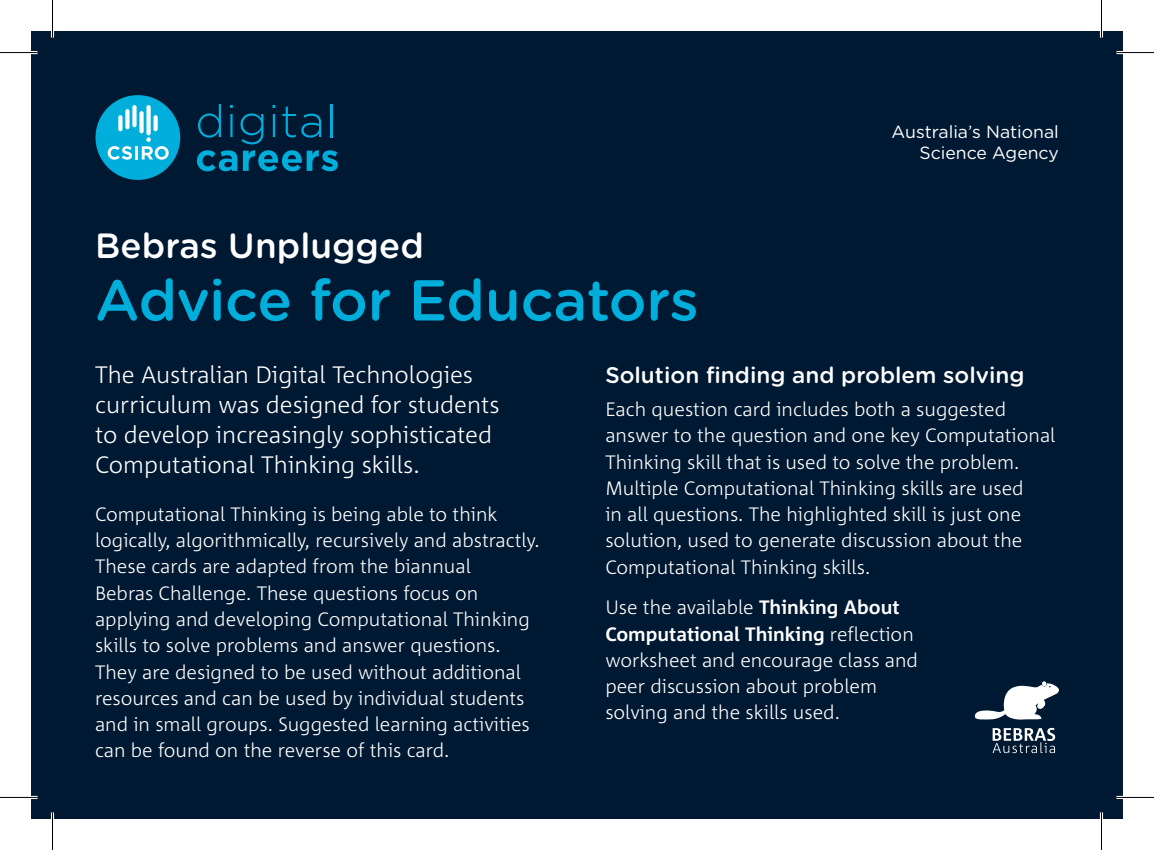
<style>
.page{position:relative;width:1154px;height:850px;background:#fff}
.page>*{position:absolute;margin:0;border:0;box-sizing:border-box;transform-origin:0 0}
.t1{font:500 57.5px "Gotham Rounded";letter-spacing:-.005em;color:#00aedc}
.t2{font:500 35px "Gotham Rounded";color:#fff}
.t3{font:300 23.75px/30px "Corpid C1";color:#fff}
.t4{font:500 22.5px "Gotham Rounded";color:#fff}
.t5{font:300 19.5px/26.2px "Corpid C1";color:#fff}
.t6{font:17.5px/21.2px "Gotham Rounded";color:#fff;text-align:right}
.s1{font-weight:700}
</style>
<div class="page">
<div style="left:31px;top:31px;width:1092px;height:787px;background:#001932"></div>
<svg style="left:992px;top:727px;width:63px;height:25px"></svg>
<svg style="left:975px;top:681px;width:84px;height:38px"></svg>
<div style="left:95px;top:95px;width:85px;height:85px;background:#00aedc;border-radius:50%"></div>
<svg style="left:108px;top:137px;width:61px;height:23px"></svg>
<div style="left:139px;top:111px;width:5px;height:22px;background:#fff;border-radius:2px"></div>
<div style="left:125px;top:109px;width:5px;height:20px;background:#fff;border-radius:2px"></div>
<div style="left:153px;top:115px;width:5px;height:16px;background:#fff;border-radius:2px"></div>
<svg style="left:118px;top:115px;width:4px;height:16px"></svg>
<div style="left:146px;top:105px;width:5px;height:30px;background:#fff;border-radius:2px"></div>
<div style="left:132px;top:105px;width:5px;height:22px;background:#fff;border-radius:2px"></div>
<svg style="left:198px;top:104px;width:23px;height:33px"></svg>
<hr style="left:230px;top:114px;width:3px;height:23px;background:#00aedc">
<svg style="left:240px;top:113px;width:23px;height:31px"></svg>
<hr style="left:273px;top:114px;width:2px;height:23px;background:#00aedc">
<svg style="left:282px;top:107px;width:39px;height:30px"></svg>
<hr style="left:330px;top:104px;width:2px;height:33px;background:#00aedc">
<svg style="left:197px;top:150px;width:40px;height:21px"></svg>
<svg style="left:243px;top:150px;width:95px;height:21px"></svg>
<hr style="left:0;top:51px;width:38px;height:3px;background:#fff">
<hr style="left:1116px;top:51px;width:38px;height:3px;background:#fff">
<hr style="left:0;top:795px;width:38px;height:3px;background:#fff">
<hr style="left:1116px;top:795px;width:38px;height:3px;background:#fff">
<hr style="left:51px;top:0;width:3px;height:38px;background:#fff">
<hr style="left:51px;top:812px;width:3px;height:37px;background:#fff">
<hr style="left:1100px;top:0;width:3px;height:38px;background:#fff">
<hr style="left:1100px;top:812px;width:3px;height:37px;background:#fff">
<hr style="left:0;top:52px;width:38px;height:1px;background:#000">
<hr style="left:1116px;top:52px;width:38px;height:1px;background:#000">
<hr style="left:0;top:796px;width:38px;height:1px;background:#000">
<hr style="left:1116px;top:796px;width:38px;height:1px;background:#000">
<hr style="left:52px;top:0;width:1px;height:38px;background:#000">
<hr style="left:52px;top:812px;width:1px;height:37px;background:#000">
<hr style="left:1101px;top:0;width:1px;height:38px;background:#000">
<hr style="left:1101px;top:812px;width:1px;height:37px;background:#000">
<h2 class="t2" style="left:95px;top:220px;width:330px">Bebras Unplugged</h2>
<h1 class="t1" style="left:95px;top:259px;width:605px">Advice for Educators</h1>
<p class="t6" style="left:891px;top:120px;width:169px">Australia’s National<br>Science Agency</p>
<p class="t3" style="left:95px;top:359px;width:406px">The Australian Digital Technologies curriculum was designed for students to develop increasingly sophisticated Computational Thinking skills.</p>
<p class="t5" style="left:95px;top:500px;width:446px">Computational Thinking is being able to think logically, algorithmically, recursively and abstractly.<br>These cards are adapted from the biannual<br>Bebras Challenge. These questions focus on applying and developing Computational Thinking skills to solve problems and answer questions.<br>They are designed to be used without additional resources and can be used by individual students and in small groups. Suggested learning activities can be found on the reverse of this card.</p>
<p class="t4" style="left:605px;top:358px;width:421px">Solution finding and problem solving</p>
<p class="t5" style="left:605px;top:395px;width:452px">Each question card includes both a suggested answer to the question and one key Computational Thinking skill that is used to solve the problem.<br>Multiple Computational Thinking skills are used<br>in all questions. The highlighted skill is just one solution, used to generate discussion about the Computational Thinking skills.</p>
<p class="t5" style="left:605px;top:593px;width:314px">Use the available <span class="s1">Thinking About<br>Computational Thinking</span> reflection worksheet and encourage class and peer discussion about problem solving and the skills used.</p>
</div>
